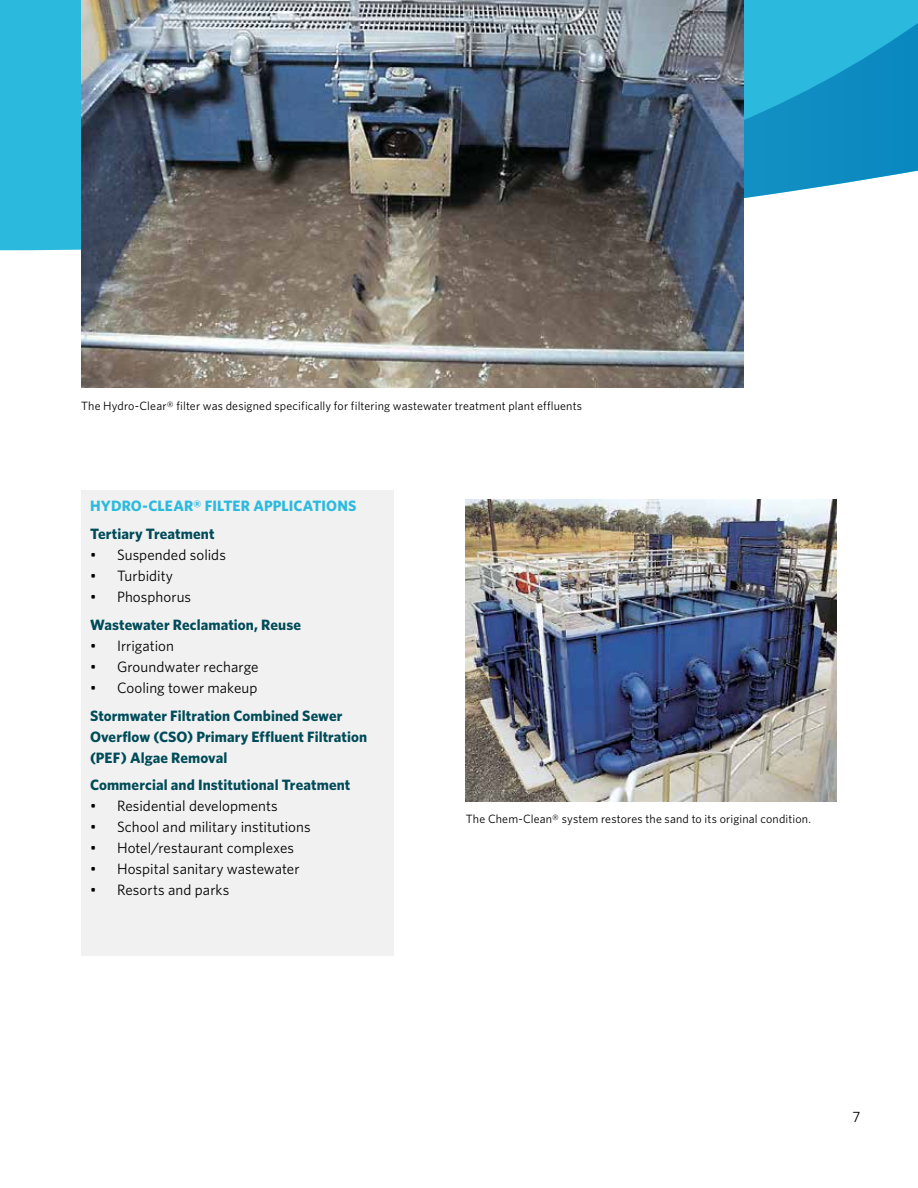
<style>
.page{position:relative;width:918px;height:1188px;background:#fff}
.page>*{position:absolute;margin:0;border:0;box-sizing:border-box;transform-origin:0 0}
.t1{font:15px "Whitney";letter-spacing:.005em;color:#000}
.t2{font:700 15px/21px "Whitney";letter-spacing:.005em;color:#004b58}
.t3{font:700 15px "Whitney";letter-spacing:.01em;color:#2bbadd}
.t4{font:12px "Whitney";letter-spacing:.01em;color:#000}
</style>
<div class="page">
<div style="left:82px;top:490px;width:312px;height:465px;background:#f1f1f2"></div>
<svg style="left:0;top:0;width:918px;height:250px;background:#3fc0e0"></svg>
<svg style="left:743px;top:14px;width:175px;height:222px"></svg>
<img style="left:81px;top:0;width:662px;height:388px">
<img style="left:466px;top:500px;width:371px;height:301px">
<p class="t4" style="left:81px;top:398px;width:503px">The Hydro-Clear® filter was designed specifically for filtering wastewater treatment plant effluents</p>
<p class="t3" style="left:90px;top:496px;width:268px">HYDRO-CLEAR® FILTER APPLICATIONS</p>
<p class="t2" style="left:90px;top:523px;width:126px">Tertiary Treatment</p>
<p class="t1" style="left:90px;top:545px;width:137px">• Suspended solids</p>
<p class="t1" style="left:90px;top:566px;width:85px">• Turbidity</p>
<p class="t1" style="left:90px;top:587px;width:103px">• Phosphorus</p>
<p class="t2" style="left:90px;top:614px;width:212px">Wastewater Reclamation, Reuse</p>
<p class="t1" style="left:90px;top:636px;width:86px">• Irrigation</p>
<p class="t1" style="left:90px;top:657px;width:170px">• Groundwater recharge</p>
<p class="t1" style="left:90px;top:678px;width:169px">• Cooling tower makeup</p>
<p class="t2" style="left:90px;top:705px;width:279px">Stormwater Filtration Combined Sewer<br>Overflow (CSO) Primary Effluent Filtration (PEF) Algae Removal</p>
<p class="t2" style="left:90px;top:774px;width:262px">Commercial and Institutional Treatment</p>
<p class="t1" style="left:90px;top:796px;width:189px">• Residential developments</p>
<p class="t1" style="left:90px;top:817px;width:222px">• School and military institutions</p>
<p class="t1" style="left:90px;top:838px;width:206px">• Hotel/restaurant complexes</p>
<p class="t1" style="left:90px;top:859px;width:211px">• Hospital sanitary wastewater</p>
<p class="t1" style="left:90px;top:880px;width:141px">• Resorts and parks</p>
<p class="t4" style="left:466px;top:811px;width:347px">The Chem-Clean® system restores the sand to its original condition.</p>
<p class="t1" style="left:852px;top:1107px;width:9px">7</p>
</div>
